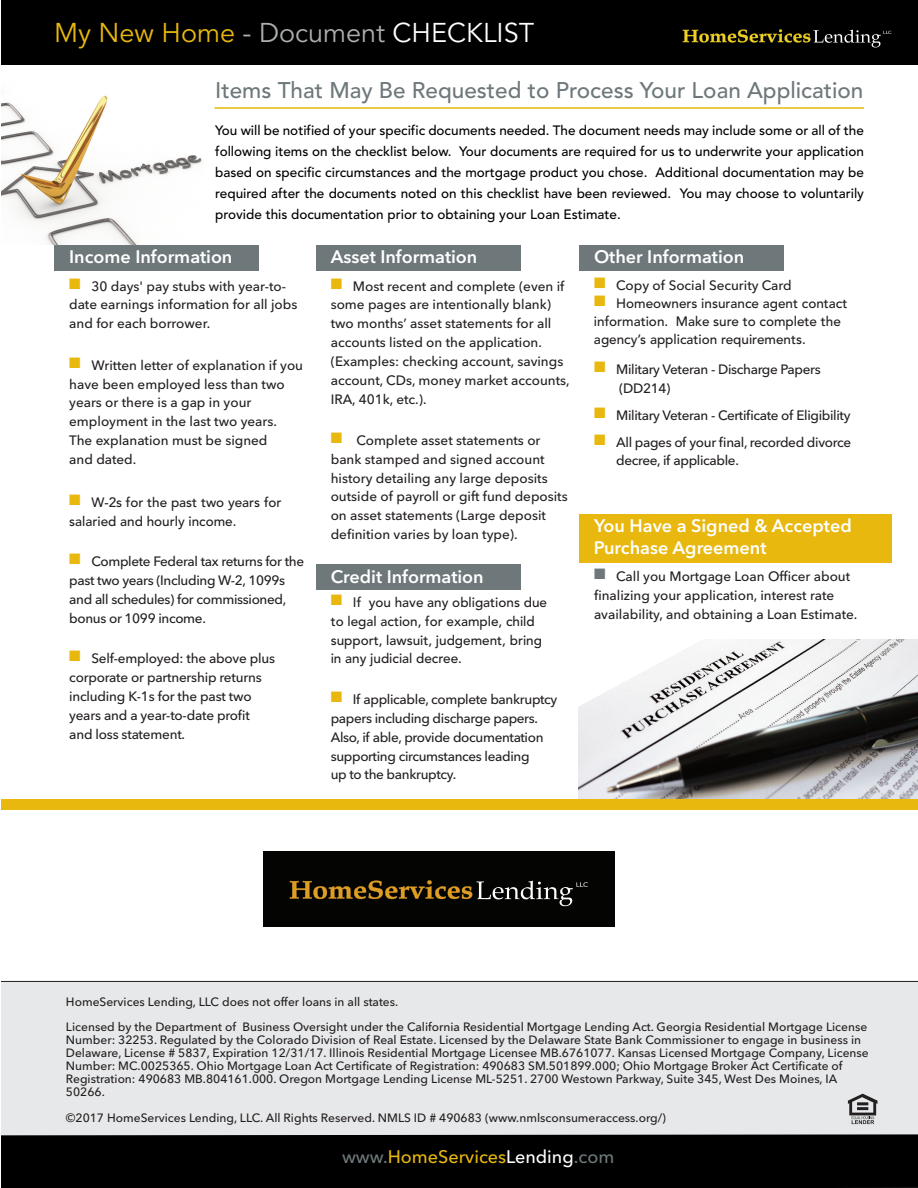
<style>
.page{position:relative;width:918px;height:1188px;background:#fff}
.page>*{position:absolute;margin:0;border:0;box-sizing:border-box;transform-origin:0 0}
.t1{font:27px "Avenir";color:#e8b80e}
.t2{font:500 22.5px "Avenir";color:#6e787b}
.t3{font:600 18px/21.8px "Avenir Next";color:#fff}
.t4{font:500 18px "Avenir Next";color:#e8b80e}
.t5{font:500 13.5px/18.9px "Avenir Next";color:#231f20}
.t6{font:500 13.5px/21px "Avenir";color:#000;text-align:justify}
.t7{font:500 13.5px/18.8px "Avenir Next";letter-spacing:-.025em;color:#231f20}
.t8{font:500 13.5px/18.8px "Avenir";color:#231f20}
.t9{font:500 12px/12.9px "Avenir Next";color:#231f20}
.s1{color:#acafb1}
.s2{color:#fff}
.s3{color:#e8b80e}
.s4{color:#6e787b}
</style>
<div class="page">
<img style="left:578px;top:640px;width:340px;height:159px">
<svg style="left:578px;top:639px;width:159px;height:70px"></svg>
<img style="left:1px;top:95px;width:202px;height:149px">
<div style="left:317px;top:564px;width:204px;height:26px;background:#6e787b"></div>
<div style="left:1px;top:981px;width:917px;height:153px;background:#e7e8e9"></div>
<svg style="left:848px;top:1094px;width:30px;height:30px"></svg>
<div style="left:1px;top:1134px;width:917px;height:54px;background:#000"></div>
<div style="left:0;top:0;width:918px;height:65px;background:#000"></div>
<div style="left:54px;top:245px;width:204px;height:26px;background:#6e787b"></div>
<svg style="left:683px;top:29px;width:208px;height:18px"></svg>
<div style="left:317px;top:245px;width:204px;height:26px;background:#6e787b"></div>
<div style="left:579px;top:245px;width:204px;height:26px;background:#6e787b"></div>
<div style="left:579px;top:514px;width:313px;height:48px;background:#e8b80e"></div>
<hr style="left:214px;top:107px;width:650px;height:2px;background:#e8b80e">
<div style="left:0;top:799px;width:918px;height:10px;background:#e8b80e"></div>
<hr style="left:0;top:0;width:1px;height:1188px;background:#fff">
<div style="left:263px;top:852px;width:352px;height:75px;background:#040503"></div>
<svg style="left:290px;top:880px;width:298px;height:26px"></svg>
<h1 class="t1" style="left:54px;top:17px;width:482px">My New Home <span class="s1">- Document</span> <span class="s2">CHECKLIST</span></h1>
<h2 class="t2" style="left:215px;top:70px;width:650px">Items That May Be Requested to Process Your Loan Application</h2>
<p class="t6" style="left:215px;top:119px;width:650px">You will be notified of your specific documents needed. The document needs may include some or all of the following items on the checklist below. Your documents are required for us to underwrite your application based on specific circumstances and the mortgage product you chose. Additional documentation may be required after the documents noted on this checklist have been reviewed. You may choose to voluntarily provide this documentation prior to obtaining your Loan Estimate.</p>
<h3 class="t3" style="left:331px;top:246px;width:148px">Asset Information</h3>
<p class="t5" style="left:331px;top:276px;width:240px"><span class="s3">■</span> Most recent and complete (even if some pages are intentionally blank) two months’ asset statements for all accounts listed on the application. (Examples: checking account, savings account, CDs, money market accounts, IRA, 401k, etc.).</p>
<p class="t5" style="left:331px;top:430px;width:238px"><span class="s3">■</span> Complete asset statements or bank stamped and signed account history detailing any large deposits outside of payroll or gift fund deposits on asset statements (Large deposit definition varies by loan type).</p>
<h3 class="t3" style="left:331px;top:565px;width:154px">Credit Information</h3>
<p class="t8" style="left:331px;top:592px;width:218px"><span class="s3">■</span> If you have any obligations due to legal action, for example, child support, lawsuit, judgement, bring in any judicial decree.</p>
<p class="t7" style="left:331px;top:690px;width:228px"><span class="s3">■</span> If applicable, complete bankruptcy papers including discharge papers.<br>Also, if able, provide documentation supporting circumstances leading<br>up to the bankruptcy.</p>
<h3 class="t3" style="left:69px;top:246px;width:165px">Income Information</h3>
<p class="t5" style="left:69px;top:276px;width:230px"><span class="s3">■</span> 30 days' pay stubs with year-to&shy;date earnings information for all jobs and for each borrower.</p>
<p class="t5" style="left:69px;top:355px;width:235px"><span class="s3">■</span> Written letter of explanation if you have been employed less than two years or there is a gap in your employment in the last two years.<br>The explanation must be signed<br>and dated.</p>
<p class="t8" style="left:69px;top:492px;width:214px"><span class="s3">■</span> W-2s for the past two years for salaried and hourly income.</p>
<p class="t7" style="left:69px;top:552px;width:236px"><span class="s3">■</span> Complete Federal tax returns for the past two years (Including W-2, 1099s and all schedules) for commissioned, bonus or 1099 income.</p>
<p class="t5" style="left:69px;top:649px;width:207px"><span class="s3">■</span> Self-employed: the above plus corporate or partnership returns including K-1s for the past two years and a year-to-date profit and loss statement.</p>
<h3 class="t3" style="left:594px;top:246px;width:152px">Other Information</h3>
<p class="t5" style="left:594px;top:275px;width:199px"><span class="s3">■</span> Copy of Social Security Card</p>
<p class="t8" style="left:594px;top:293px;width:255px;line-height:18px"><span class="s3">■</span> Homeowners insurance agent contact information. Make sure to complete the agency’s application requirements.</p>
<p class="t7" style="left:619px;top:359px;width:203px;line-height:19.5px;text-indent:-25px"><span class="s3">■</span> Military Veteran - Discharge Papers (DD214)</p>
<p class="t7" style="left:594px;top:406px;width:258px"><span class="s3">■</span> Military Veteran - Certificate of Eligibility</p>
<p class="t7" style="left:616px;top:433px;width:236px;line-height:18px;text-indent:-22px"><span class="s3">■</span> All pages of your final, recorded divorce decree, if applicable.</p>
<h3 class="t3" style="left:594px;top:515px;width:259px">You Have a Signed &amp; Accepted<br>Purchase Agreement</h3>
<p class="t5" style="left:594px;top:567px;width:265px"><span class="s4">■</span> Call you Mortgage Loan Officer about finalizing your application, interest rate availability, and obtaining a Loan Estimate.</p>
<p class="t9" style="left:66px;top:988px;width:803px;line-height:25.8px">HomeServices Lending, LLC does not offer loans in all states.<br>Licensed by the Department of Business Oversight under the California Residential Mortgage Lending Act. Georgia Residential Mortgage License</p>
<p class="t9" style="left:66px;top:1033px;width:804px">Number: 32253. Regulated by the Colorado Division of Real Estate. Licensed by the Delaware State Bank Commissioner to engage in business in Delaware, License # 5837, Expiration 12/31/17. Illinois Residential Mortgage Licensee MB.6761077. Kansas Licensed Mortgage Company, License Number: MC.0025365. Ohio Mortgage Loan Act Certificate of Registration: 490683 SM.501899.000; Ohio Mortgage Broker Act Certificate of Registration: 490683 MB.804161.000. Oregon Mortgage Lending License ML-5251. 2700 Westown Parkway, Suite 345, West Des Moines, IA 50266.</p>
<p class="t9" style="left:66px;top:1111px;width:602px">©2017 HomeServices Lending, LLC. All Rights Reserved. NMLS ID # 490683 (www.nmlsconsumeraccess.org/)</p>
<h3 class="t4" style="left:342px;top:1142px;width:274px"><span class="s4">www.</span>HomeServices<span class="s2">Lending</span><span class="s4">.com</span></h3>
</div>
